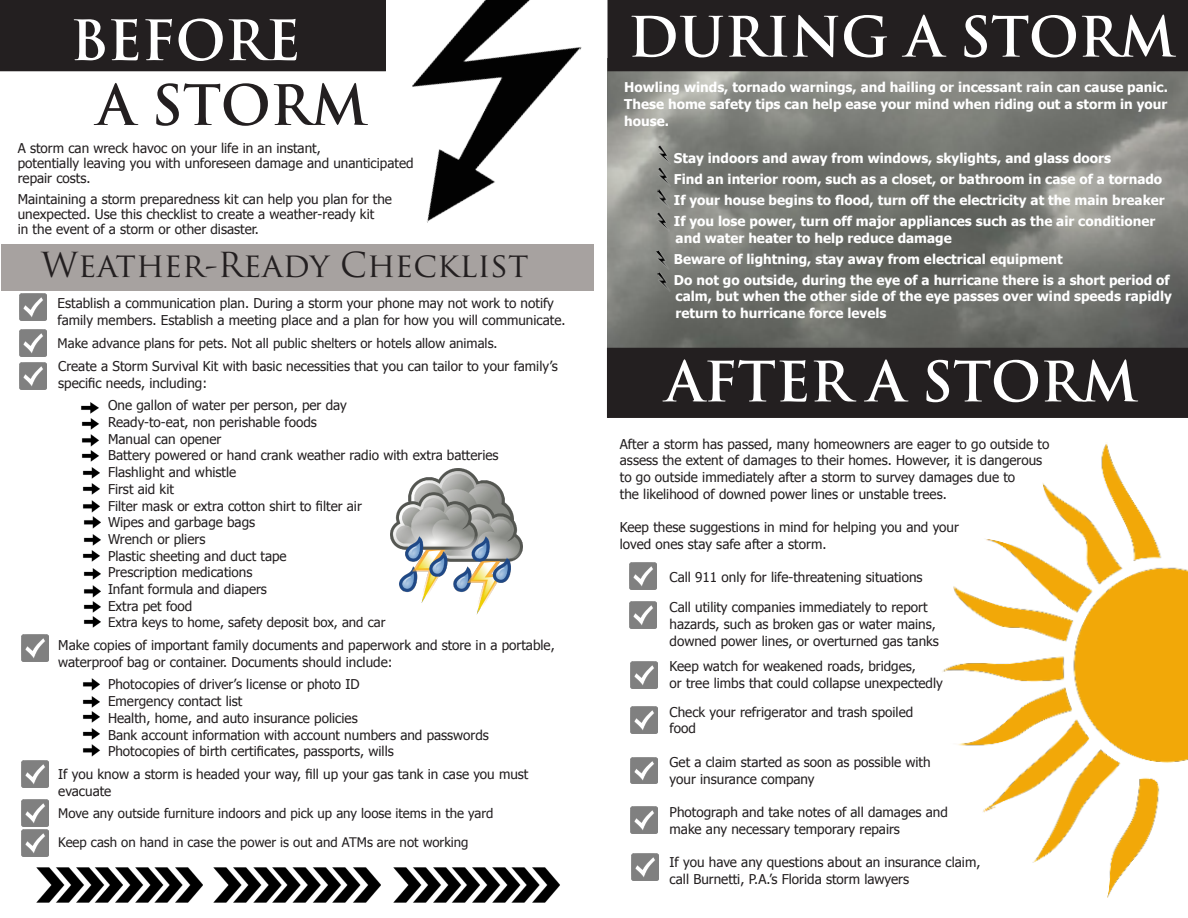
<style>
.page{position:relative;width:1188px;height:918px;background:#fff}
.page>*{position:absolute;margin:0;border:0;box-sizing:border-box;transform-origin:0 0}
.t1{font:700 54.15px "Trajan Pro";color:#fff}
.t2{font:700 54.15px "Trajan Pro";letter-spacing:-.005em;color:#231f20}
.t3{font:33.6px "Trajan Pro";color:#231f20}
.t4{font:13.5px/16.6px "Tahoma";color:#231f20}
.t5{font:700 13.5px/16.5px "Tahoma";color:#fff}
.t6{font:13.2px "Tahoma";color:#231f20}
</style>
<div class="page">
<img style="left:608px;top:71px;width:580px;height:277px">
<div style="left:0;top:0;width:363px;height:71px;background:#231f20"></div>
<img style="left:363px;top:0;width:219px;height:223px">
<div style="left:2px;top:244px;width:592px;height:46px;background:#a7a2a0"></div>
<img style="left:19px;top:294px;width:27px;height:27px">
<img style="left:19px;top:329px;width:27px;height:27px">
<img style="left:36px;top:867px;width:167px;height:36px">
<img style="left:213px;top:867px;width:168px;height:36px">
<img style="left:393px;top:867px;width:167px;height:36px">
<div style="left:607px;top:0;width:581px;height:71px;background:#231f20"></div>
<img style="left:657px;top:272px;width:15px;height:20px">
<img style="left:657px;top:145px;width:15px;height:20px">
<img style="left:657px;top:167px;width:15px;height:20px">
<img style="left:657px;top:190px;width:15px;height:19px">
<img style="left:656px;top:212px;width:15px;height:20px">
<img style="left:656px;top:250px;width:14px;height:20px">
<div style="left:607px;top:348px;width:581px;height:70px;background:#231f20"></div>
<img style="left:942px;top:444px;width:246px;height:454px">
<img style="left:630px;top:563px;width:27px;height:27px">
<img style="left:630px;top:602px;width:27px;height:26px">
<img style="left:631px;top:662px;width:27px;height:26px">
<img style="left:631px;top:706px;width:27px;height:27px">
<img style="left:631px;top:757px;width:27px;height:27px">
<img style="left:631px;top:807px;width:27px;height:27px">
<img style="left:632px;top:853px;width:27px;height:27px">
<img style="left:83px;top:601px;width:18px;height:12px">
<img style="left:81px;top:402px;width:18px;height:12px">
<img style="left:81px;top:418px;width:18px;height:12px">
<img style="left:81px;top:434px;width:18px;height:13px">
<img style="left:81px;top:450px;width:18px;height:12px">
<img style="left:82px;top:467px;width:18px;height:12px">
<img style="left:82px;top:483px;width:18px;height:12px">
<img style="left:82px;top:500px;width:18px;height:13px">
<img style="left:83px;top:534px;width:18px;height:12px">
<img style="left:83px;top:516px;width:18px;height:13px">
<img style="left:82px;top:550px;width:18px;height:12px">
<img style="left:83px;top:585px;width:18px;height:13px">
<img style="left:22px;top:829px;width:26px;height:27px">
<img style="left:83px;top:568px;width:18px;height:12px">
<img style="left:82px;top:728px;width:18px;height:12px">
<img style="left:82px;top:744px;width:18px;height:13px">
<img style="left:83px;top:616px;width:18px;height:12px">
<img style="left:82px;top:678px;width:18px;height:13px">
<img style="left:82px;top:696px;width:18px;height:12px">
<img style="left:82px;top:711px;width:18px;height:12px">
<img style="left:391px;top:469px;width:132px;height:146px">
<img style="left:22px;top:635px;width:26px;height:27px">
<img style="left:22px;top:760px;width:26px;height:27px">
<img style="left:22px;top:799px;width:26px;height:27px">
<img style="left:19px;top:363px;width:27px;height:27px">
<p class="t1" style="left:70px;top:7px;width:231px">BEFORE</p>
<p class="t2" style="left:97px;top:72px;width:272px">A STORM</p>
<p class="t4" style="left:18px;top:155px;width:397px;line-height:15px">potentially leaving you with unforeseen damage and unanticipated repair costs.</p>
<p class="t4" style="left:18px;top:190px;width:376px">Maintaining a storm preparedness kit can help you plan for the</p>
<p class="t4" style="left:18px;top:205px;width:358px">unexpected. Use this checklist to create a weather-ready kit</p>
<p class="t4" style="left:18px;top:220px;width:243px">in the event of a storm or other disaster.</p>
<p class="t3" style="left:41px;top:244px;width:489px">Weather-Ready Checklist</p>
<p class="t4" style="left:58px;top:295px;width:509px">Establish a communication plan. During a storm your phone may not work to notify family members. Establish a meeting place and a plan for how you will communicate.</p>
<p class="t6" style="left:58px;top:334px;width:441px">Make advance plans for pets. Not all public shelters or hotels allow animals.</p>
<p class="t4" style="left:18px;top:139px;width:305px">A storm can wreck havoc on your life in an instant,</p>
<p class="t4" style="left:58px;top:357px;width:501px">Create a Storm Survival Kit with basic necessities that you can tailor to your family’s specific needs, including:</p>
<p class="t4" style="left:108px;top:397px;width:240px">One gallon of water per person, per day</p>
<p class="t4" style="left:108px;top:413px;width:210px">Ready-to-eat, non perishable foods</p>
<p class="t4" style="left:108px;top:430px;width:115px">Manual can opener</p>
<p class="t4" style="left:108px;top:447px;width:392px">Battery powered or hand crank weather radio with extra batteries</p>
<p class="t4" style="left:108px;top:463px;width:130px">Flashlight and whistle</p>
<p class="t4" style="left:108px;top:480px;width:67px">First aid kit</p>
<p class="t4" style="left:108px;top:497px;width:255px">Filter mask or extra cotton shirt to filter air</p>
<p class="t4" style="left:108px;top:513px;width:149px">Wipes and garbage bags</p>
<p class="t4" style="left:108px;top:530px;width:99px">Wrench or pliers</p>
<p class="t4" style="left:108px;top:547px;width:180px">Plastic sheeting and duct tape</p>
<p class="t4" style="left:108px;top:563px;width:146px">Prescription medications</p>
<p class="t4" style="left:108px;top:580px;width:161px">Infant formula and diapers</p>
<p class="t4" style="left:108px;top:597px;width:86px">Extra pet food</p>
<p class="t6" style="left:108px;top:614px;width:279px">Extra keys to home, safety deposit box, and car</p>
<p class="t4" style="left:58px;top:636px;width:498px">Make copies of important family documents and paperwork and store in a portable, waterproof bag or container. Documents should include:</p>
<p class="t4" style="left:108px;top:676px;width:253px">Photocopies of driver’s license or photo ID</p>
<p class="t4" style="left:108px;top:692px;width:136px">Emergency contact list</p>
<p class="t4" style="left:108px;top:709px;width:251px">Health, home, and auto insurance policies</p>
<p class="t4" style="left:108px;top:726px;width:382px">Bank account information with account numbers and passwords</p>
<p class="t4" style="left:108px;top:742px;width:287px">Photocopies of birth certificates, passports, wills</p>
<p class="t4" style="left:58px;top:765px;width:472px">If you know a storm is headed your way, fill up your gas tank in case you must evacuate</p>
<p class="t6" style="left:58px;top:805px;width:437px">Move any outside furniture indoors and pick up any loose items in the yard</p>
<p class="t6" style="left:58px;top:833px;width:412px">Keep cash on hand in case the power is out and ATMs are not working</p>
<p class="t1" style="left:628px;top:3px;width:549px">DURING A STORM</p>
<p class="t5" style="left:624px;top:78px;width:545px;text-align:justify">Howling winds, tornado warnings, and hailing or incessant rain can cause panic.<br>These home safety tips can help ease your mind when riding out a storm in your house.</p>
<p class="t5" style="left:674px;top:149px;width:439px">Stay indoors and away from windows, skylights, and glass doors</p>
<p class="t5" style="left:674px;top:170px;width:490px">Find an interior room, such as a closet, or bathroom in case of a tornado</p>
<p class="t5" style="left:674px;top:191px;width:492px">If your house begins to flood, turn off the electricity at the main breaker</p>
<p class="t5" style="left:674px;top:212px;width:483px">If you lose power, turn off major appliances such as the air conditioner and water heater to help reduce damage</p>
<p class="t5" style="left:674px;top:250px;width:390px">Beware of lightning, stay away from electrical equipment</p>
<p class="t5" style="left:674px;top:271px;width:499px">Do not go outside, during the eye of a hurricane there is a short period of calm, but when the other side of the eye passes over wind speeds rapidly return to hurricane force levels</p>
<p class="t1" style="left:666px;top:348px;width:474px">AFTER A STORM</p>
<p class="t4" style="left:620px;top:435px;width:431px">After a storm has passed, many homeowners are eager to go outside to</p>
<p class="t4" style="left:620px;top:452px;width:424px">assess the extent of damages to their homes. However, it is dangerous</p>
<p class="t4" style="left:620px;top:468px;width:397px">to go outside immediately after a storm to survey damages due to</p>
<p class="t4" style="left:620px;top:485px;width:328px">the likelihood of downed power lines or unstable trees.</p>
<p class="t4" style="left:620px;top:518px;width:341px">Keep these suggestions in mind for helping you and your</p>
<p class="t4" style="left:620px;top:535px;width:208px">loved ones stay safe after a storm.</p>
<p class="t4" style="left:670px;top:568px;width:255px">Call 911 only for life-threatening situations</p>
<p class="t4" style="left:670px;top:598px;width:259px">Call utility companies immediately to report</p>
<p class="t4" style="left:670px;top:615px;width:268px">hazards, such as broken gas or water mains,</p>
<p class="t4" style="left:670px;top:632px;width:271px">downed power lines, or overturned gas tanks</p>
<p class="t4" style="left:670px;top:658px;width:248px">Keep watch for weakened roads, bridges,</p>
<p class="t4" style="left:670px;top:674px;width:275px">or tree limbs that could collapse unexpectedly</p>
<p class="t4" style="left:670px;top:703px;width:245px">Check your refrigerator and trash spoiled</p>
<p class="t4" style="left:670px;top:720px;width:28px">food</p>
<p class="t4" style="left:670px;top:753px;width:263px">Get a claim started as soon as possible with</p>
<p class="t4" style="left:670px;top:770px;width:147px">your insurance company</p>
<p class="t4" style="left:670px;top:803px;width:280px">Photograph and take notes of all damages and</p>
<p class="t4" style="left:670px;top:820px;width:232px">make any necessary temporary repairs</p>
<p class="t4" style="left:670px;top:853px;width:312px">If you have any questions about an insurance claim,</p>
<p class="t4" style="left:670px;top:870px;width:241px">call Burnetti, P.A.’s Florida storm lawyers</p>
</div>
